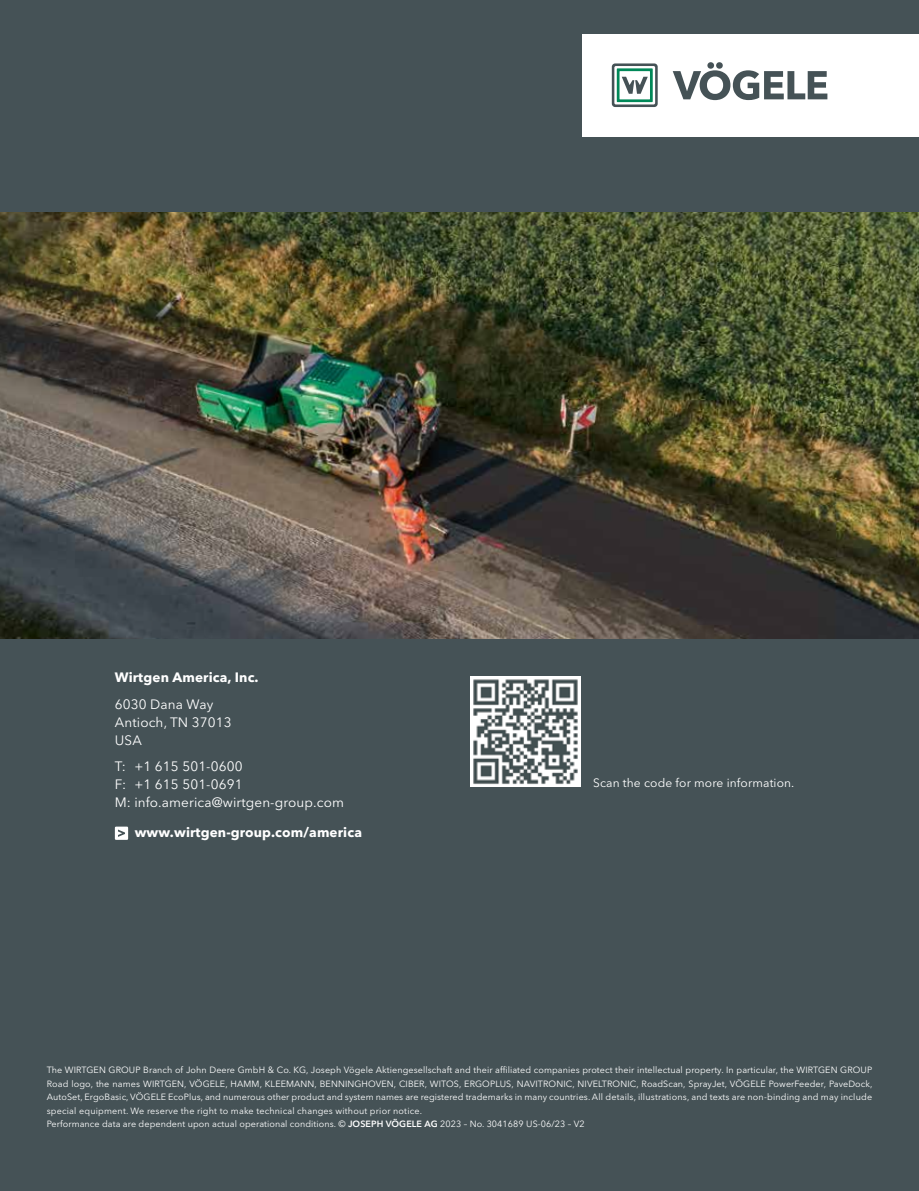
<style>
.page{position:relative;width:919px;height:1191px;background:#fff}
.page>*{position:absolute;margin:0;border:0;box-sizing:border-box;transform-origin:0 0}
.t1{font:13.5px/18px "Avenir Next LT Pro";letter-spacing:.01em;color:#fff}
.t2{font:700 13.5px "Avenir Next LT Pro";letter-spacing:.01em;color:#fff}
.t3{font:12px "Avenir Next LT Pro";letter-spacing:.01em;color:#fff}
.t4{font:9px/13.5px "Avenir Next LT Pro";letter-spacing:.01em;color:#fff}
.s1{font-weight:600}
</style>
<div class="page">
<div style="left:0;top:0;width:918px;height:1191px;background:#455256"></div>
<img style="left:0;top:213px;width:918px;height:425px">
<div style="left:583px;top:34px;width:335px;height:102px;background:#fff"></div>
<svg style="left:672px;top:62px;width:155px;height:38px"></svg>
<svg style="left:611px;top:63px;width:46px;height:44px"></svg>
<svg style="left:115px;top:826px;width:13px;height:14px"></svg>
<img style="left:470px;top:676px;width:110px;height:110px">
<h1 class="t2" style="left:115px;top:669px;width:145px">Wirtgen America, Inc.</h1>
<h1 class="t1" style="left:115px;top:695px;width:118px">6030 Dana Way<br>Antioch, TN 37013<br>USA</h1>
<h1 class="t1" style="left:115px;top:757px;width:230px">T: +1 615 501-0600<br>F: +1 615 501-0691<br>M: info.america@wirtgen-group.com</h1>
<h1 class="t2" style="left:135px;top:824px;width:229px">www.wirtgen-group.com/america</h1>
<h2 class="t3" style="left:593px;top:775px;width:203px">Scan the code for more information.</h2>
<p class="t4" style="left:47px;top:1063px;width:827px">The WIRTGEN GROUP Branch of John Deere GmbH &amp; Co. KG, Joseph Vögele Aktiengesellschaft and their affiliated companies protect their intellectual property. In particular, the WIRTGEN GROUP Road logo, the names WIRTGEN, VÖGELE, HAMM, KLEEMANN, BENNINGHOVEN, CIBER, WITOS, ERGOPLUS, NAVITRONIC, NIVELTRONIC, RoadScan, SprayJet, VÖGELE PowerFeeder, PaveDock, AutoSet, ErgoBasic, VÖGELE EcoPlus, and numerous other product and system names are registered trademarks in many countries. All details, illustrations, and texts are non-binding and may include special equipment. We reserve the right to make technical changes without prior notice.<br>Performance data are dependent upon actual operational conditions. © <span class="s1">JOSEPH VÖGELE AG</span> 2023 – No. 3041689 US-06/23 – V2</p>
</div>
